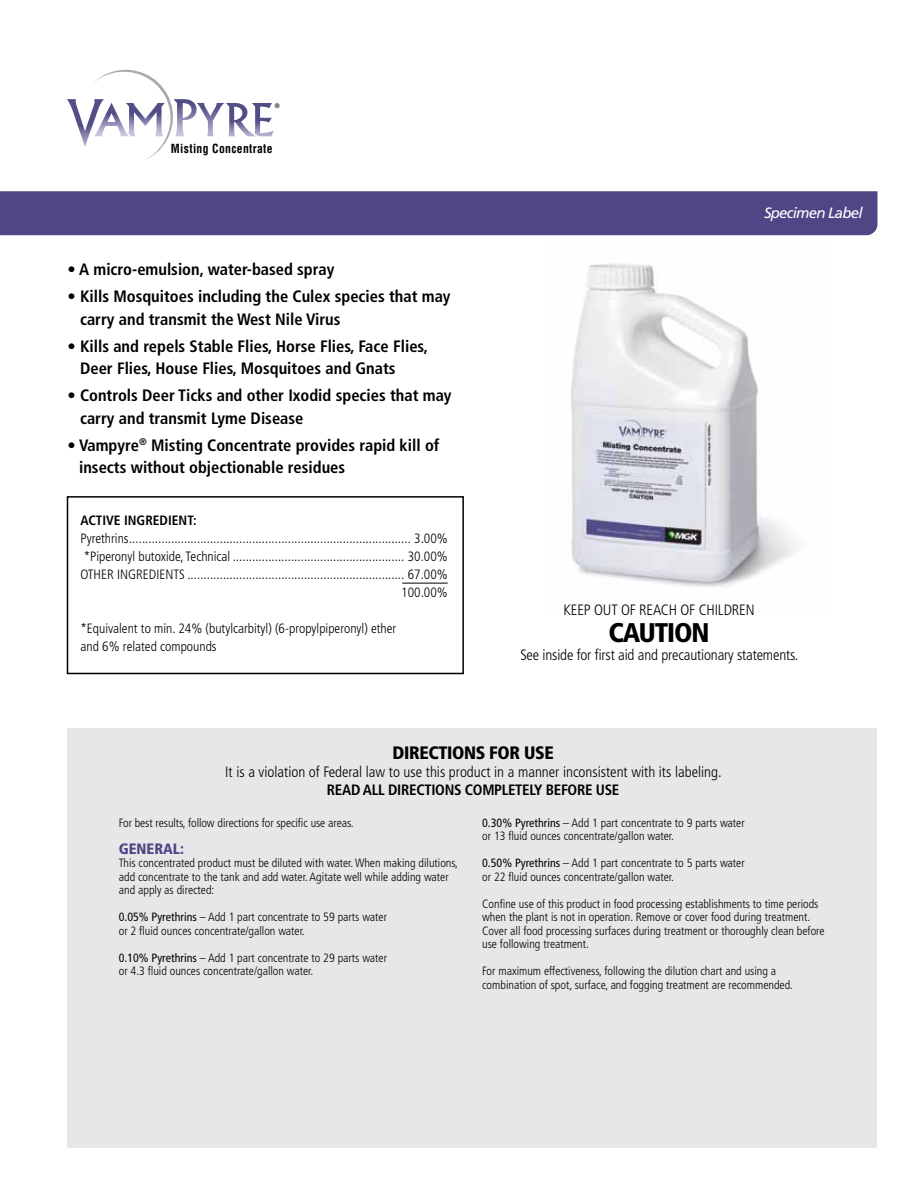
<style>
.page{position:relative;width:918px;height:1188px;background:#fff}
.page>*{position:absolute;margin:0;border:0;box-sizing:border-box;transform-origin:0 0}
.t1{font:900 condensed 27px "Frutiger";letter-spacing:-.04em;color:#000}
.t2{font:900 condensed 18px "Frutiger";letter-spacing:-.02em;color:#000}
.t3{font:700 condensed 16.5px/22.5px "Frutiger";color:#000}
.t4{font:300 condensed 15px "Frutiger";color:#000}
.t5{font:700 condensed 15px "Frutiger";letter-spacing:-.02em;color:#000}
.t6{font:italic 15px "Frutiger";letter-spacing:-.05em;color:#fff}
.t7{font:900 condensed 15px "Frutiger";color:#4e4685}
.t8{font:300 condensed 13.5px/18px "Frutiger";color:#000;text-align:right}
.t9{font:700 condensed 13.5px "Frutiger";color:#000}
.t10{font:700 condensed 12.3px "Helvetica LT Std";letter-spacing:.03em;color:#000;scale:.95 1}
.t11{font:300 condensed 12px/13.5px "Frutiger";color:#000}
.t12{font:700 condensed 6.15px "Helvetica LT Std";color:#000;scale:.95 1}
.s1{font-weight:400}
</style>
<div class="page">
<img style="left:571px;top:263px;width:225px;height:324px">
<div style="left:0;top:191px;width:878px;height:44px;background:#4e4685"></div>
<div style="left:67px;top:496px;width:397px;height:178px;border:2px solid #000"></div>
<hr style="left:402px;top:583px;width:46px;height:1px;background:#000">
<div style="left:68px;top:728px;width:810px;height:420px;background:#e6e7e8"></div>
<svg style="left:67px;top:69px;width:207px;height:91px"></svg>
<p class="t12" style="left:275px;top:102px;width:7px">®</p>
<p class="t10" style="left:171px;top:140px;width:109px">Misting Concentrate</p>
<h3 class="t3" style="left:68px;top:258px;width:268px">• A micro-emulsion, water-based spray</h3>
<h3 class="t3" style="left:80px;top:285px;width:372px;text-indent:-13px">• Kills Mosquitoes including the Culex species that may carry and transmit the West Nile Virus</h3>
<h3 class="t3" style="left:80px;top:335px;width:349px;text-indent:-13px">• Kills and repels Stable Flies, Horse Flies, Face Flies,<br>Deer Flies, House Flies, Mosquitoes and Gnats</h3>
<h3 class="t3" style="left:80px;top:384px;width:373px;text-indent:-13px">• Controls Deer Ticks and other Ixodid species that may carry and transmit Lyme Disease</h3>
<h3 class="t3" style="left:79px;top:434px;width:362px;text-indent:-12px">• Vampyre<sup>®</sup> Misting Concentrate provides rapid kill of insects without objectionable residues</h3>
<p class="t9" style="left:80px;top:512px;width:118px">ACTIVE INGREDIENT:</p>
<p class="t8" style="left:80px;top:529px;width:369px">Pyrethrins....................................................................................... 3.00% *Piperonyl butoxide, Technical ..................................................... 30.00% OTHER INGREDIENTS ................................................................... 67.00% 100.00%</p>
<p class="t8" style="left:80px;top:619px;width:317px;text-align:left">*Equivalent to min. 24% (butylcarbityl) (6-propylpiperonyl) ether and 6% related compounds</p>
<p class="t6" style="left:764px;top:204px;width:100px">Specimen Label</p>
<p class="t4" style="left:564px;top:601px;width:193px">KEEP OUT OF REACH OF CHILDREN</p>
<h1 class="t1" style="left:609px;top:616px;width:103px">CAUTION</h1>
<p class="t4" style="left:520px;top:646px;width:280px">See inside for first aid and precautionary statements.</p>
<h2 class="t2" style="left:393px;top:742px;width:163px">DIRECTIONS FOR USE</h2>
<p class="t4" style="left:225px;top:763px;width:498px">It is a violation of Federal law to use this product in a manner inconsistent with its labeling.</p>
<p class="t5" style="left:327px;top:781px;width:294px">READ ALL DIRECTIONS COMPLETELY BEFORE USE</p>
<p class="t11" style="left:119px;top:816px;width:236px">For best results, follow directions for specific use areas.</p>
<p class="t7" style="left:119px;top:839px;width:67px">GENERAL:</p>
<p class="t11" style="left:119px;top:856px;width:341px">This concentrated product must be diluted with water. When making dilutions, add concentrate to the tank and add water. Agitate well while adding water and apply as directed:</p>
<p class="t11" style="left:119px;top:910px;width:270px"><span class="s1">0.05% Pyrethrins</span> – Add 1 part concentrate to 59 parts water or 2 fluid ounces concentrate/gallon water.</p>
<p class="t11" style="left:119px;top:951px;width:270px"><span class="s1">0.10% Pyrethrins</span> – Add 1 part concentrate to 29 parts water or 4.3 fluid ounces concentrate/gallon water.</p>
<p class="t11" style="left:482px;top:816px;width:264px"><span class="s1">0.30% Pyrethrins</span> – Add 1 part concentrate to 9 parts water or 13 fluid ounces concentrate/gallon water.</p>
<p class="t11" style="left:482px;top:856px;width:264px"><span class="s1">0.50% Pyrethrins</span> – Add 1 part concentrate to 5 parts water or 22 fluid ounces concentrate/gallon water.</p>
<p class="t11" style="left:482px;top:897px;width:344px">Confine use of this product in food processing establishments to time periods when the plant is not in operation. Remove or cover food during treatment.<br>Cover all food processing surfaces during treatment or thoroughly clean before use following treatment.</p>
<p class="t11" style="left:482px;top:964px;width:312px">For maximum effectiveness, following the dilution chart and using a combination of spot, surface, and fogging treatment are recommended.</p>
</div>
